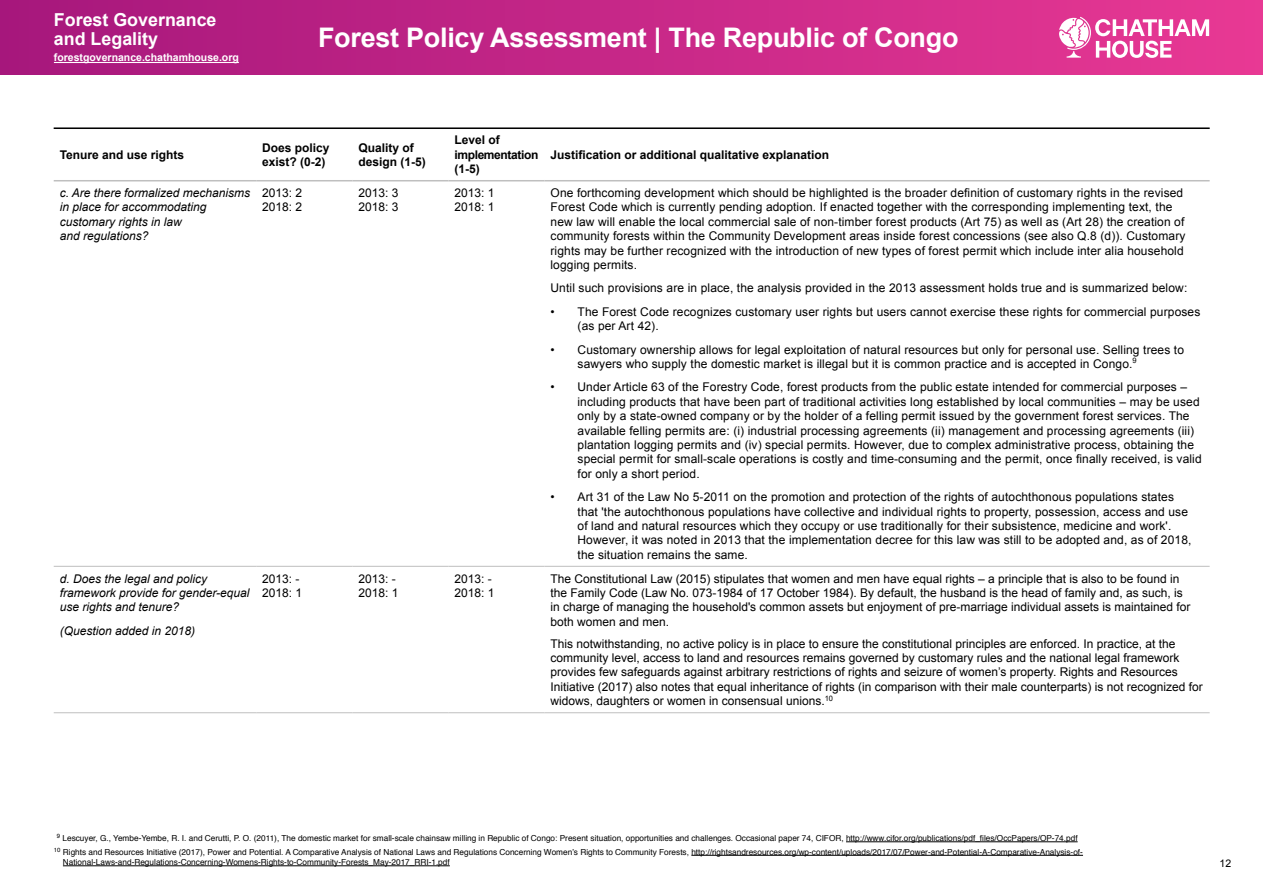
<style>
.page{position:relative;width:1263px;height:893px;background:#fff}
.page>*{position:absolute;margin:0;border:0;box-sizing:border-box;transform-origin:0 0}
.t1{font:700 27px "Arial";letter-spacing:-.01em;color:#fff}
.t2{font:700 17.85px/19.2px "Arial";color:#fff}
.t3{font:12px/14.4px "Arial";letter-spacing:.01em;color:#000}
.t4{font:italic 12px/14.4px "Arial";color:#000}
.t5{font:700 12px/14.4px "Arial";color:#000}
.t6{font:700 12px/14.4px "Arial";letter-spacing:-.03em;color:#000}
.t7{font:700 10.5px "Arial";color:#fff}
.t8{font:10.5px "Arial";color:#000}
.t9{font:8.25px/13.5px "Helvetica";color:#000;text-align:center}
</style>
<div class="page">
<div style="left:0;top:0;width:1263px;height:75px;background:linear-gradient(to right,#a6177c,#e83994)"></div>
<hr style="left:54px;top:62px;width:185px;height:1px;background:#fff">
<svg style="left:1059px;top:17px;width:150px;height:41px"></svg>
<hr style="left:54px;top:180px;width:202px;height:1px;background:#bfbfbf">
<hr style="left:256px;top:180px;width:96px;height:1px;background:#bfbfbf">
<hr style="left:352px;top:180px;width:96px;height:1px;background:#bfbfbf">
<hr style="left:448px;top:180px;width:96px;height:1px;background:#bfbfbf">
<hr style="left:544px;top:180px;width:666px;height:1px;background:#bfbfbf">
<hr style="left:54px;top:712px;width:202px;height:1px;background:#bfbfbf">
<hr style="left:256px;top:712px;width:96px;height:1px;background:#bfbfbf">
<hr style="left:352px;top:712px;width:96px;height:1px;background:#bfbfbf">
<hr style="left:448px;top:712px;width:96px;height:1px;background:#bfbfbf">
<hr style="left:544px;top:712px;width:666px;height:1px;background:#bfbfbf">
<hr style="left:54px;top:566px;width:202px;height:1px;background:#bfbfbf">
<hr style="left:256px;top:566px;width:96px;height:1px;background:#bfbfbf">
<hr style="left:352px;top:566px;width:96px;height:1px;background:#bfbfbf">
<hr style="left:448px;top:566px;width:96px;height:1px;background:#bfbfbf">
<hr style="left:544px;top:566px;width:666px;height:1px;background:#bfbfbf">
<hr style="left:54px;top:128px;width:1156px;height:1px;background:#000">
<hr style="left:846px;top:841px;width:232px;height:1px;background:#000">
<hr style="left:691px;top:855px;width:392px;height:1px;background:#000">
<hr style="left:63px;top:865px;width:387px;height:1px;background:#000">
<h2 class="t2" style="left:54px;top:10px;width:164px">Forest Governance and Legality</h2>
<p class="t7" style="left:54px;top:51px;width:186px">forestgovernance.chathamhouse.org</p>
<h1 class="t1" style="left:318px;top:20px;width:642px">Forest Policy Assessment | The Republic of Congo</h1>
<p class="t5" style="left:60px;top:148px;width:126px">Tenure and use rights</p>
<p class="t5" style="left:262px;top:141px;width:69px">Does policy exist? (0-2)</p>
<p class="t5" style="left:358px;top:141px;width:69px">Quality of design (1-5)</p>
<p class="t6" style="left:454px;top:133px;width:85px">Level of implementation (1-5)</p>
<p class="t5" style="left:550px;top:148px;width:280px">Justification or additional qualitative explanation</p>
<p class="t4" style="left:60px;top:186px;width:192px">c. Are there formalized mechanisms in place for accommodating customary rights in law<br>and regulations?</p>
<p class="t3" style="left:262px;top:186px;width:42px">2013: 2<br>2018: 2</p>
<p class="t3" style="left:358px;top:186px;width:42px">2013: 3<br>2018: 3</p>
<p class="t3" style="left:454px;top:186px;width:42px">2013: 1<br>2018: 1</p>
<p class="t3" style="left:550px;top:186px;width:636px">One forthcoming development which should be highlighted is the broader definition of customary rights in the revised Forest Code which is currently pending adoption. If enacted together with the corresponding implementing text, the new law will enable the local commercial sale of non-timber forest products (Art 75) as well as (Art 28) the creation of community forests within the Community Development areas inside forest concessions (see also Q.8 (d)). Customary rights may be further recognized with the introduction of new types of forest permit which include inter alia household logging permits.</p>
<p class="t3" style="left:550px;top:281px;width:638px">Until such provisions are in place, the analysis provided in the 2013 assessment holds true and is summarized below:</p>
<p class="t3" style="left:577px;top:304px;width:624px;text-indent:-27px">• The Forest Code recognizes customary user rights but users cannot exercise these rights for commercial purposes (as per Art 42).</p>
<p class="t3" style="left:577px;top:342px;width:608px;text-indent:-27px">• Customary ownership allows for legal exploitation of natural resources but only for personal use. Selling trees to sawyers who supply the domestic market is illegal but it is common practice and is accepted in Congo.<sup>9</sup></p>
<p class="t3" style="left:577px;top:380px;width:626px;text-indent:-27px">• Under Article 63 of the Forestry Code, forest products from the public estate intended for commercial purposes – including products that have been part of traditional activities long established by local communities – may be used only by a state-owned company or by the holder of a felling permit issued by the government forest services. The available felling permits are: (i) industrial processing agreements (ii) management and processing agreements (iii) plantation logging permits and (iv) special permits. However, due to complex administrative process, obtaining the special permit for small-scale operations is costly and time-consuming and the permit, once finally received, is valid for only a short period.</p>
<p class="t3" style="left:577px;top:490px;width:615px;text-indent:-27px">• Art 31 of the Law No 5-2011 on the promotion and protection of the rights of autochthonous populations states that 'the autochthonous populations have collective and individual rights to property, possession, access and use of land and natural resources which they occupy or use traditionally for their subsistence, medicine and work'.<br>However, it was noted in 2013 that the implementation decree for this law was still to be adopted and, as of 2018, the situation remains the same.</p>
<p class="t4" style="left:60px;top:571px;width:191px">d. Does the legal and policy framework provide for gender-equal use rights and tenure?</p>
<p class="t4" style="left:60px;top:623px;width:137px">(Question added in 2018)</p>
<p class="t3" style="left:262px;top:571px;width:42px">2013: -<br>2018: 1</p>
<p class="t3" style="left:358px;top:571px;width:42px">2013: -<br>2018: 1</p>
<p class="t3" style="left:454px;top:571px;width:42px">2013: -<br>2018: 1</p>
<p class="t3" style="left:550px;top:571px;width:641px">The Constitutional Law (2015) stipulates that women and men have equal rights – a principle that is also to be found in the Family Code (Law No. 073-1984 of 17 October 1984). By default, the husband is the head of family and, as such, is in charge of managing the household's common assets but enjoyment of pre-marriage individual assets is maintained for both women and men.</p>
<p class="t3" style="left:550px;top:636px;width:654px">This notwithstanding, no active policy is in place to ensure the constitutional principles are enforced. In practice, at the community level, access to land and resources remains governed by customary rules and the national legal framework provides few safeguards against arbitrary restrictions of rights and seizure of women’s property. Rights and Resources Initiative (2017) also notes that equal inheritance of rights (in comparison with their male counterparts) is not recognized for widows, daughters or women in consensual unions.<sup>10</sup></p>
<p class="t9" style="left:54px;top:832px;width:1030px"><sup>9</sup> Lescuyer, G., Yembe-Yembe, R. I. and Cerutti, P. O. (2011), The domestic market for small-scale chainsaw milling in Republic of Congo: Present situation, opportunities and challenges. Occasional paper 74, CIFOR, http://www.cifor.org/publications/pdf_files/OccPapers/OP-74.pdf<br><sup>10</sup> Rights and Resources Initiative (2017), Power and Potential. A Comparative Analysis of National Laws and Regulations Concerning Women’s Rights to Community Forests, http://rightsandresources.org/wp-content/uploads/2017/07/Power-and-Potential-A-Comparative-Analysis-of-</p>
<p class="t9" style="left:63px;top:856px;width:388px">National-Laws-and-Regulations-Concerning-Womens-Rights-to-Community-Forests_May-2017_RRI-1.pdf</p>
<p class="t8" style="left:1219px;top:856px;width:13px">12</p>
</div>
